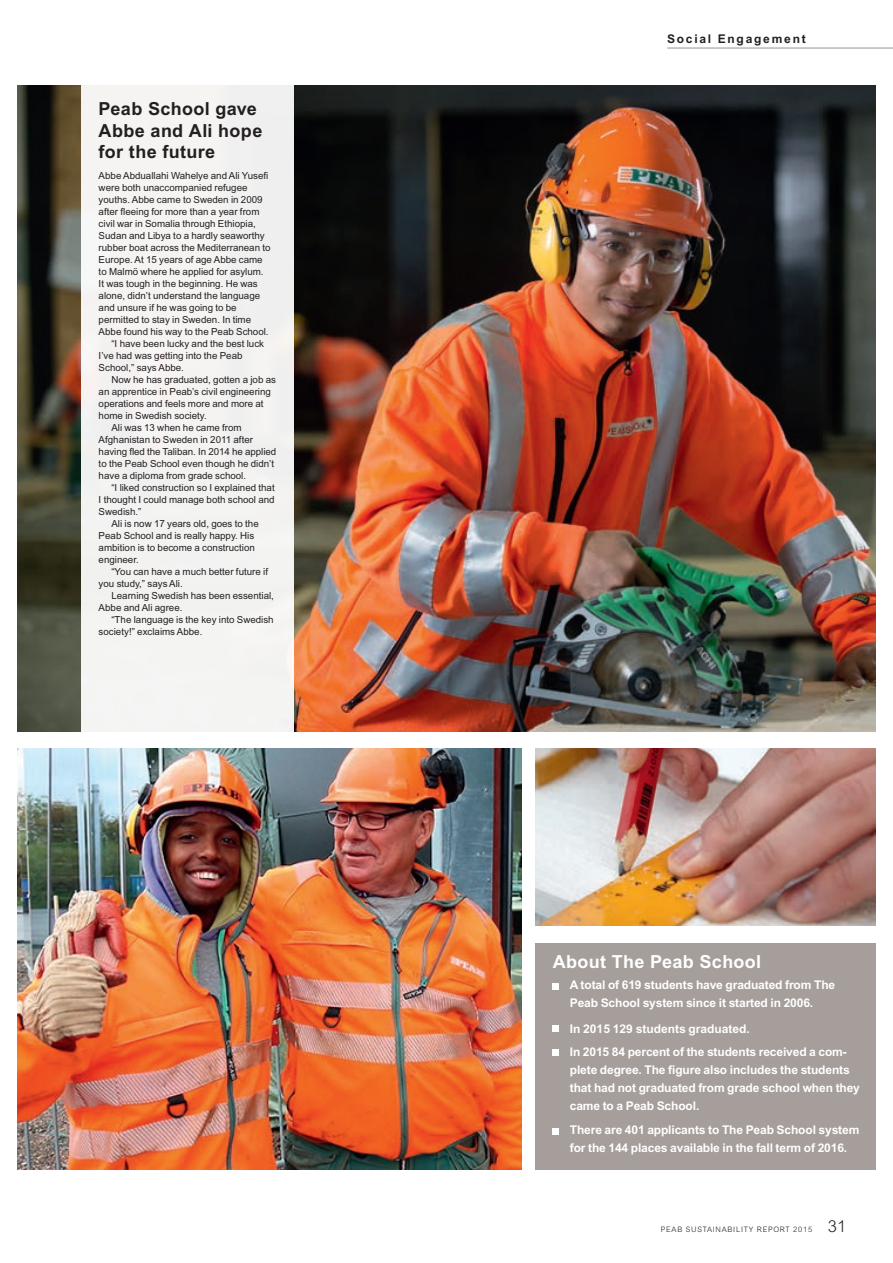
<style>
.page{position:relative;width:893px;height:1263px;background:#fff}
.page>*{position:absolute;margin:0;border:0;box-sizing:border-box;transform-origin:0 0}
.t1{font:700 18px/21.6px "Arial MT Std";letter-spacing:.02em;color:#231f20}
.t2{font:700 18px "Arial MT Std";letter-spacing:.02em;color:#fff}
.t3{font:700 12px/18px "Arial MT Std";letter-spacing:-.01em;color:#fff}
.t4{font:700 12px "Arial MT Std";letter-spacing:.15em;color:#231f20}
.t5{font:9.75px "Arial MT Std";color:#231f20}
.t6{font:300 7.5px "Arial MT Std";letter-spacing:.1em;color:#231f20}
.s1{font-size:16.5px}
</style>
<div class="page">
<img style="left:17px;top:85px;width:859px;height:646px">
<img style="left:17px;top:748px;width:505px;height:421px">
<img style="left:536px;top:748px;width:340px;height:178px">
<div style="left:82px;top:84px;width:212px;height:648px;background:#f4f3f2"></div>
<div style="left:536px;top:943px;width:340px;height:226px;background:#a59e9a"></div>
<svg style="left:553px;top:983px;width:6px;height:6px"></svg>
<svg style="left:553px;top:1025px;width:6px;height:6px"></svg>
<div style="left:553px;top:1049px;width:6px;height:7px;background:#fff"></div>
<svg style="left:553px;top:1128px;width:6px;height:6px"></svg>
<hr style="left:667px;top:47px;width:226px;height:2px;background:#bdb7b3">
<h1 class="t1" style="left:99px;top:98px;width:165px">Peab School gave<br>Abbe and Ali hope for the future</h1>
<p class="t5" style="left:99px;top:170px;width:171px">Abbe Abduallahi Wahelye and Ali Yusefi</p>
<p class="t5" style="left:99px;top:182px;width:150px">were both unaccompanied refugee</p>
<p class="t5" style="left:99px;top:194px;width:165px">youths. Abbe came to Sweden in 2009</p>
<p class="t5" style="left:99px;top:206px;width:162px">after fleeing for more than a year from</p>
<p class="t5" style="left:99px;top:218px;width:159px">civil war in Somalia through Ethiopia,</p>
<p class="t5" style="left:99px;top:230px;width:168px">Sudan and Libya to a hardly seaworthy</p>
<p class="t5" style="left:99px;top:242px;width:173px">rubber boat across the Mediterranean to</p>
<p class="t5" style="left:99px;top:254px;width:166px">Europe. At 15 years of age Abbe came</p>
<p class="t5" style="left:99px;top:266px;width:166px">to Malmö where he applied for asylum.</p>
<p class="t5" style="left:99px;top:278px;width:161px">It was tough in the beginning. He was</p>
<p class="t5" style="left:99px;top:290px;width:163px">alone, didn’t understand the language</p>
<p class="t5" style="left:99px;top:302px;width:140px">and unsure if he was going to be</p>
<p class="t5" style="left:99px;top:314px;width:154px">permitted to stay in Sweden. In time</p>
<p class="t5" style="left:99px;top:326px;width:172px">Abbe found his way to the Peab School.</p>
<p class="t5" style="left:111px;top:338px;width:154px">“I have been lucky and the best luck</p>
<p class="t5" style="left:99px;top:350px;width:145px">I’ve had was getting into the Peab</p>
<p class="t5" style="left:99px;top:362px;width:87px">School,” says Abbe.</p>
<p class="t5" style="left:111px;top:374px;width:166px">Now he has graduated, gotten a job as</p>
<p class="t5" style="left:99px;top:386px;width:174px">an apprentice in Peab’s civil engineering</p>
<p class="t5" style="left:99px;top:398px;width:166px">operations and feels more and more at</p>
<p class="t5" style="left:99px;top:410px;width:110px">home in Swedish society.</p>
<p class="t5" style="left:111px;top:422px;width:132px">Ali was 13 when he came from</p>
<p class="t5" style="left:99px;top:434px;width:156px">Afghanistan to Sweden in 2011 after</p>
<p class="t5" style="left:99px;top:446px;width:179px">having fled the Taliban. In 2014 he applied</p>
<p class="t5" style="left:99px;top:458px;width:177px">to the Peab School even though he didn’t</p>
<p class="t5" style="left:99px;top:470px;width:149px">have a diploma from grade school.</p>
<p class="t5" style="left:111px;top:482px;width:165px">“I liked construction so I explained that</p>
<p class="t5" style="left:99px;top:494px;width:177px">I thought I could manage both school and</p>
<p class="t5" style="left:99px;top:506px;width:44px">Swedish.”</p>
<p class="t5" style="left:111px;top:518px;width:149px">Ali is now 17 years old, goes to the</p>
<p class="t5" style="left:99px;top:530px;width:157px">Peab School and is really happy. His</p>
<p class="t5" style="left:99px;top:542px;width:158px">ambition is to become a construction</p>
<p class="t5" style="left:99px;top:554px;width:42px">engineer.</p>
<p class="t5" style="left:111px;top:566px;width:158px">“You can have a much better future if</p>
<p class="t5" style="left:99px;top:578px;width:86px">you study,” says Ali.</p>
<p class="t5" style="left:111px;top:590px;width:164px">Learning Swedish has been essential,</p>
<p class="t5" style="left:99px;top:602px;width:85px">Abbe and Ali agree.</p>
<p class="t5" style="left:111px;top:614px;width:164px">“The language is the key into Swedish</p>
<p class="t5" style="left:99px;top:626px;width:105px">society!” exclaims Abbe.</p>
<p class="t4" style="left:667px;top:31px;width:140px">Social Engagement</p>
<h1 class="t2" style="left:553px;top:951px;width:210px">About The Peab School</h1>
<p class="t3" style="left:570px;top:976px;width:267px">A total of 619 students have graduated from The<br>Peab School system since it started in 2006.</p>
<p class="t3" style="left:570px;top:1017px;width:279px;line-height:23px">In 2015 129 students graduated.<br>In 2015 84 percent of the students received a com-</p>
<p class="t3" style="left:570px;top:1060px;width:292px">plete degree. The figure also includes the students that had not graduated from grade school when they came to a Peab School.</p>
<p class="t3" style="left:570px;top:1121px;width:291px">There are 401 applicants to The Peab School system for the 144 places available in the fall term of 2016.</p>
<p class="t6" style="left:661px;top:1225px;width:187px">PEAB SUSTAINABILITY REPORT 2015 <span class="s1">31</span></p>
</div>
